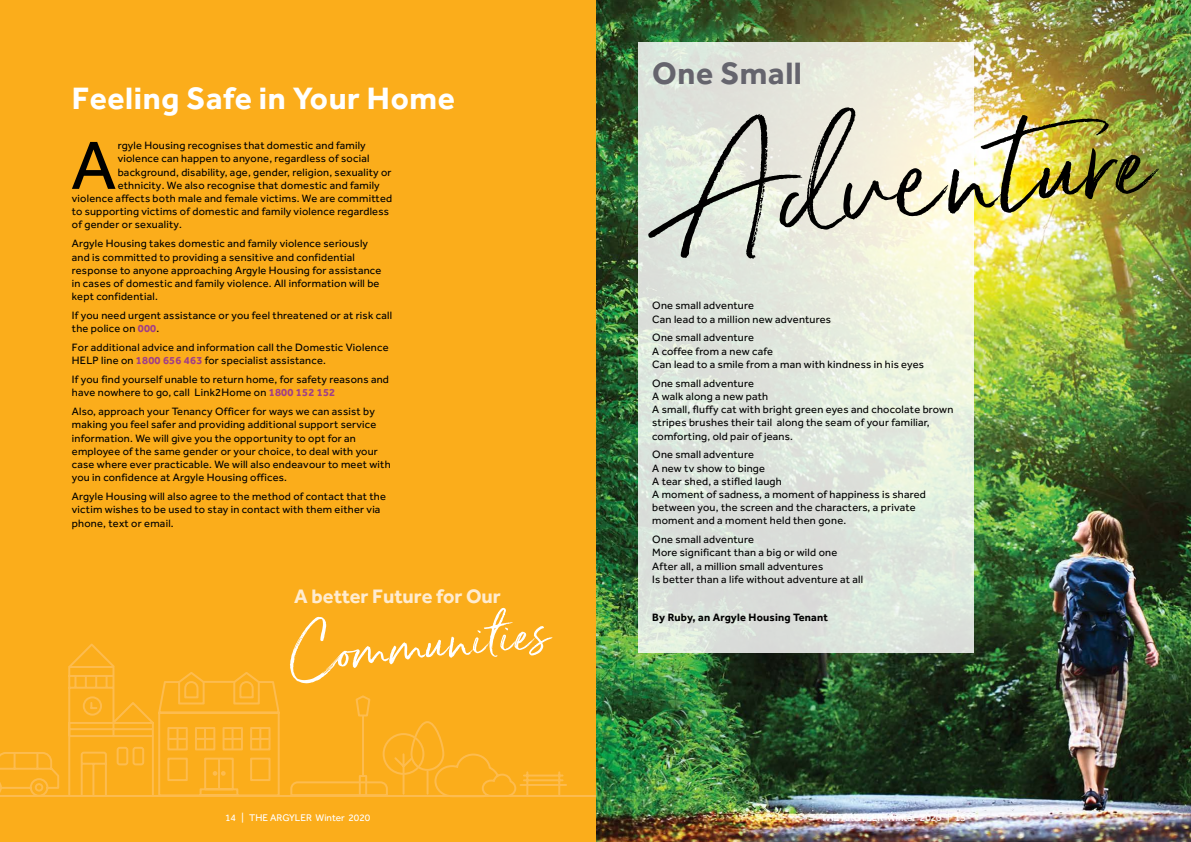
<style>
.page{position:relative;width:1191px;height:842px;background:#fff}
.page>*{position:absolute;margin:0;border:0;box-sizing:border-box;transform-origin:0 0}
.t1{font:138.9px "Serendipity Wide";color:#000}
.t2{font:70.4px "Effra";color:#000}
.t3{font:65.1px "Serendipity Wide";color:#fff}
.t4{font:700 32px "Effra";letter-spacing:.02em;color:#fff}
.t5{font:700 32px "Effra";letter-spacing:.02em;color:#65646d}
.t6{font:700 20.2px "Effra";color:#ffecd0}
.t7{font:11px/13.2px "Effra";letter-spacing:.02em;color:#000}
.t8{font:700 11px "Effra";letter-spacing:.02em;color:#000}
.t9{font:10px "Effra";color:#fff}
.s1{font-weight:700;color:#9f3d89}
</style>
<div class="page">
<img style="left:595px;top:0;width:596px;height:842px">
<svg style="left:638px;top:43px;width:335px;height:610px;background:#e4e9de"></svg>
<div style="left:0;top:0;width:595px;height:842px;background:#fbad1b"></div>
<hr style="left:0;top:795px;width:595px;height:2px;background:#fdbc4f">
<svg style="left:0;top:752px;width:60px;height:43px"></svg>
<div style="left:35px;top:783px;width:8px;height:9px;border:2px solid #fdbc4f;border-radius:50%"></div>
<svg style="left:68px;top:643px;width:212px;height:152px"></svg>
<svg style="left:290px;top:695px;width:277px;height:100px"></svg>
<h3 class="t4" style="left:72px;top:79px;width:384px">Feeling Safe in Your Home</h3>
<h2 class="t2" style="left:71px;top:124px;width:47px">A</h2>
<p class="t7" style="left:118px;top:139px;width:249px">rgyle Housing recognises that domestic and family</p>
<p class="t7" style="left:118px;top:152px;width:253px">violence can happen to anyone, regardless of social</p>
<p class="t7" style="left:118px;top:165px;width:275px">background, disability, age, gender, religion, sexuality or</p>
<p class="t7" style="left:118px;top:178px;width:263px">ethnicity. We also recognise that domestic and family</p>
<p class="t7" style="left:72px;top:192px;width:322px">violence affects both male and female victims. We are committed</p>
<p class="t7" style="left:72px;top:205px;width:318px">to supporting victims of domestic and family violence regardless</p>
<p class="t7" style="left:72px;top:218px;width:111px">of gender or sexuality.</p>
<p class="t7" style="left:72px;top:237px;width:311px">Argyle Housing takes domestic and family violence seriously and is committed to providing a sensitive and confidential response to anyone approaching Argyle Housing for assistance in cases of domestic and family violence. All information will be kept confidential.</p>
<p class="t7" style="left:72px;top:309px;width:322px">If you need urgent assistance or you feel threatened or at risk call the police on <span class="s1">000</span>.</p>
<p class="t7" style="left:72px;top:341px;width:318px">For additional advice and information call the Domestic Violence<br>HELP line on <span class="s1">1800 656 463</span> for specialist assistance.</p>
<p class="t7" style="left:72px;top:373px;width:318px">If you find yourself unable to return home, for safety reasons and have nowhere to go, call Link2Home on <span class="s1">1800 152 152</span></p>
<p class="t7" style="left:72px;top:405px;width:320px">Also, approach your Tenancy Officer for ways we can assist by making you feel safer and providing additional support service information. We will give you the opportunity to opt for an employee of the same gender or your choice, to deal with your case where ever practicable. We will also endeavour to meet with you in confidence at Argyle Housing offices.</p>
<p class="t7" style="left:72px;top:490px;width:315px">Argyle Housing will also agree to the method of contact that the victim wishes to be used to stay in contact with them either via phone, text or email.</p>
<h3 class="t6" style="left:294px;top:584px;width:208px">A better Future for Our</h3>
<h3 class="t3" style="left:283px;top:616px;width:266px;rotate:-6deg">Communities</h3>
<h3 class="t5" style="left:652px;top:54px;width:151px">One Small</h3>
<h1 class="t1" style="left:659px;top:118px;width:495px;rotate:-6deg">Adventure</h1>
<p class="t7" style="left:652px;top:299px;width:180px">One small adventure<br>Can lead to a million new adventures</p>
<p class="t7" style="left:652px;top:331px;width:273px">One small adventure<br>A coffee from a new cafe<br>Can lead to a smile from a man with kindness in his eyes</p>
<p class="t7" style="left:652px;top:376px;width:303px">One small adventure<br>A walk along a new path<br>A small, fluffy cat with bright green eyes and chocolate brown stripes brushes their tail along the seam of your familiar, comforting, old pair of jeans.</p>
<p class="t7" style="left:652px;top:448px;width:275px">One small adventure<br>A new tv show to binge<br>A tear shed, a stifled laugh<br>A moment of sadness, a moment of happiness is shared between you, the screen and the characters, a private moment and a moment held then gone.</p>
<p class="t7" style="left:652px;top:533px;width:212px">One small adventure<br>More significant than a big or wild one After all, a million small adventures<br>Is better than a life without adventure at all</p>
<p class="t8" style="left:652px;top:610px;width:177px">By Ruby, an Argyle Housing Tenant</p>
<p class="t9" style="left:225px;top:812px;width:147px">14 | THE ARGYLER Winter 2020</p>
<p class="t9" style="left:820px;top:812px;width:147px">THE ARGYLER Winter 2020 | 15</p>
</div>
